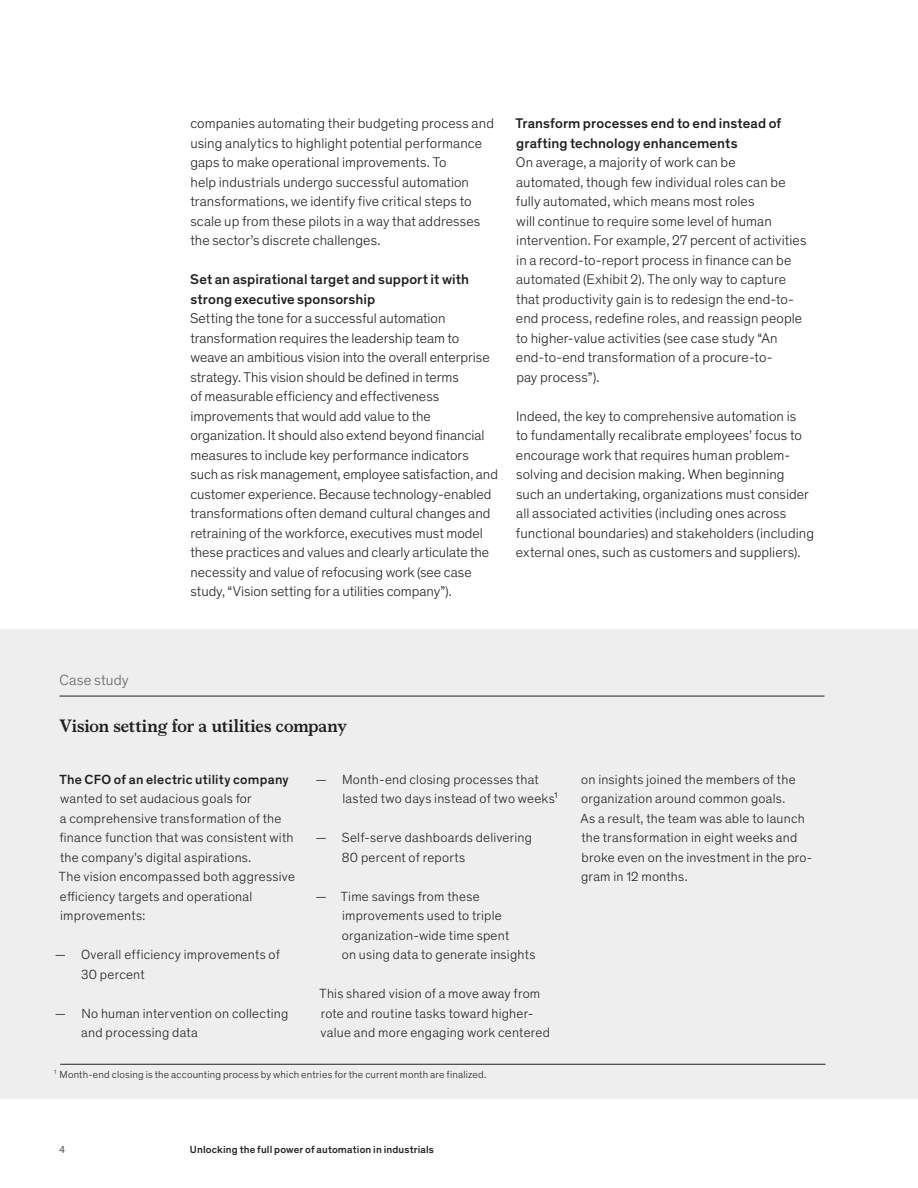
<style>
.page{position:relative;width:918px;height:1188px;background:#fff}
.page>*{position:absolute;margin:0;border:0;box-sizing:border-box;transform-origin:0 0}
.Sidebar_title{font:700 18px "Bower";color:#231f20}
.t1{font:300 15px "Theinhardt Pan";letter-spacing:.01em;color:#636366}
.Body_text{font:300 14.25px/19.5px "Theinhardt Pan";color:#231f20}
.Body_heading_-_Level{font:500 14.25px/19.5px "Theinhardt Pan";letter-spacing:.005em;color:#231f20}
.t2{font:300 13.5px/19.5px "Theinhardt Pan";letter-spacing:.015em;color:#231f20}
.Footnote___Manual{font:300 10.5px "Theinhardt Pan";letter-spacing:.015em;color:#231f20}
.t3{font:500 10.5px "Theinhardt Pan";letter-spacing:.015em;color:#231f20}
.s1{font-weight:500}
</style>
<div class="page">
<div style="left:0;top:630px;width:918px;height:469px;background:#eeeeef"></div>
<hr style="left:60px;top:696px;width:764px;height:1px;background:#231f20">
<hr style="left:60px;top:1064px;width:766px;height:1px;background:#231f20">
<p class="t1" style="left:60px;top:669px;width:71px">Case study</p>
<p class="Body_text" style="left:190px;top:113px;width:305px">companies automating their budgeting process and using analytics to highlight potential performance gaps to make operational improvements. To<br>help industrials undergo successful automation transformations, we identify five critical steps to scale up from these pilots in a way that addresses the sector’s discrete challenges.</p>
<p class="Body_heading_-_Level" style="left:190px;top:269px;width:280px">Set an aspirational target and support it with strong executive sponsorship</p>
<p class="Body_text" style="left:190px;top:308px;width:309px">Setting the tone for a successful automation transformation requires the leadership team to weave an ambitious vision into the overall enterprise strategy. This vision should be defined in terms<br>of measurable efficiency and effectiveness improvements that would add value to the organization. It should also extend beyond financial measures to include key performance indicators such as risk management, employee satisfaction, and customer experience. Because technology-enabled transformations often demand cultural changes and retraining of the workforce, executives must model these practices and values and clearly articulate the necessity and value of refocusing work (see case study, “Vision setting for a utilities company”).</p>
<p class="Body_heading_-_Level" style="left:516px;top:113px;width:267px">Transform processes end to end instead of grafting technology enhancements</p>
<p class="Body_text" style="left:516px;top:152px;width:292px">On average, a majority of work can be automated, though few individual roles can be fully automated, which means most roles<br>will continue to require some level of human intervention. For example, 27 percent of activities in a record-to-report process in finance can be automated (Exhibit 2). The only way to capture that productivity gain is to redesign the end-to&shy;end process, redefine roles, and reassign people to higher-value activities (see case study “An end-to-end transformation of a procure-to-<br>pay process”).</p>
<p class="Body_text" style="left:516px;top:406px;width:300px">Indeed, the key to comprehensive automation is<br>to fundamentally recalibrate employees’ focus to encourage work that requires human problem&shy;solving and decision making. When beginning such an undertaking, organizations must consider all associated activities (including ones across functional boundaries) and stakeholders (including external ones, such as customers and suppliers).</p>
<p class="Sidebar_title" style="left:60px;top:713px;width:289px">Vision setting for a utilities company</p>
<p class="t2" style="left:59px;top:769px;width:237px"><span class="s1">The CFO of an electric utility company </span>wanted to set audacious goals for<br>a comprehensive transformation of the finance function that was consistent with the company’s digital aspirations.<br>The vision encompassed both aggressive efficiency targets and operational improvements:</p>
<p class="t2" style="left:81px;top:944px;width:200px;text-indent:-26px">— Overall efficiency improvements of<br>30 percent</p>
<p class="t2" style="left:81px;top:1003px;width:209px;text-indent:-27px">— No human intervention on collecting and processing data</p>
<p class="t2" style="left:342px;top:769px;width:217px;text-indent:-27px">— Month-end closing processes that lasted two days instead of two weeks¹</p>
<p class="t2" style="left:342px;top:827px;width:192px;text-indent:-27px">— Self-serve dashboards delivering<br>80 percent of reports</p>
<p class="t2" style="left:342px;top:886px;width:195px;text-indent:-26px">— Time savings from these improvements used to triple organization-wide time spent<br>on using data to generate insights</p>
<p class="t2" style="left:320px;top:983px;width:232px">This shared vision of a move away from rote and routine tasks toward higher&shy;value and more engaging work centered</p>
<p class="Footnote___Manual" style="left:54px;top:1067px;width:434px"><sup>1</sup> Month-end closing is the accounting process by which entries for the current month are finalized.</p>
<p class="t2" style="left:581px;top:769px;width:233px">on insights joined the members of the organization around common goals.<br>As a result, the team was able to launch the transformation in eight weeks and broke even on the investment in the pro&shy;gram in 12 months.</p>
<p class="Footnote___Manual" style="left:60px;top:1142px;width:7px">4</p>
<p class="t3" style="left:190px;top:1142px;width:246px">Unlocking the full power of automation in industrials</p>
</div>
